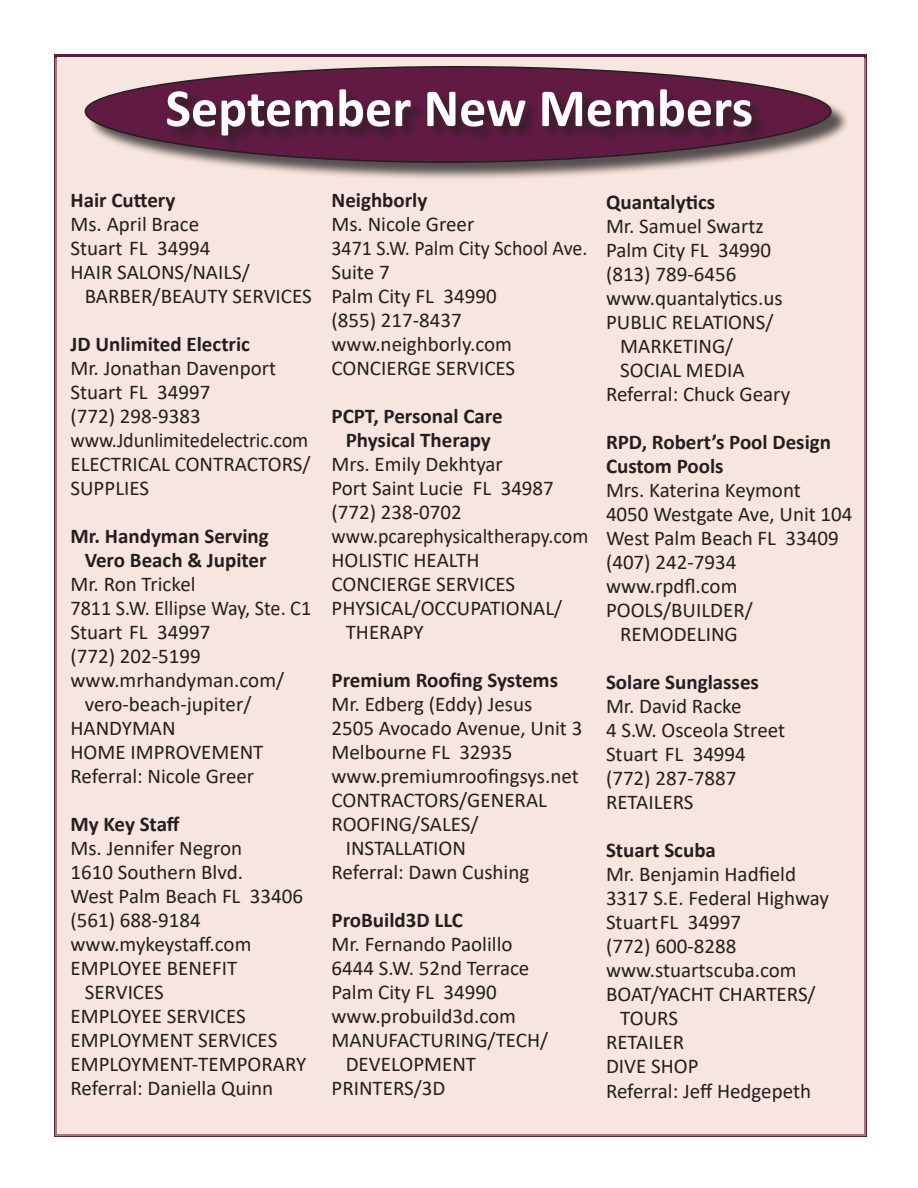
<style>
.page{position:relative;width:918px;height:1188px;background:#fff}
.page>*{position:absolute;margin:0;border:0;box-sizing:border-box;transform-origin:0 0}
.t1{font:700 54px "Calibri";color:#fff}
.t2{font:21px/24px "Calibri";color:#231f20}
.t3{font:700 21px/24px "Calibri";color:#231f20;text-align:center}
.t4{font:21px "Calibri";color:#231f20;scale:.95 1}
.t5{font:21px "Calibri";color:#231f20;scale:.96 1}
</style>
<div class="page">
<div style="left:56px;top:58px;width:810px;height:1078px;background:#f7e6df"></div>
<div style="left:87px;top:68px;width:763px;height:114px;background:#231f20;opacity:.75"></div>
<svg style="left:84px;top:66px;width:748px;height:98px"></svg>
<div style="left:167px;top:89px;width:600px;height:62px;background:#231f20;opacity:.75"></div>
<h1 class="t1" style="left:165px;top:89px;width:589px">September New Members</h1>
<p class="t3" style="left:70px;top:188px;width:106px">Hair Cuttery</p>
<p class="t2" style="left:70px;top:213px;width:130px">Ms. April Brace</p>
<p class="t2" style="left:70px;top:237px;width:141px">Stuart FL 34994</p>
<p class="t2" style="left:70px;top:261px;width:181px">HAIR SALONS/NAILS/</p>
<p class="t2" style="left:85px;top:285px;width:229px">BARBER/BEAUTY SERVICES</p>
<p class="t3" style="left:70px;top:334px;width:181px">JD Unlimited Electric</p>
<p class="t2" style="left:70px;top:357px;width:242px">Mr. Jonathan Davenport<br>Stuart FL 34997<br>(772) 298-9383 www.Jdunlimitedelectric.com<br>ELECTRICAL CONTRACTORS/<br>SUPPLIES</p>
<p class="t3" style="left:70px;top:524px;width:200px">Mr. Handyman Serving<br>Vero Beach &amp; Jupiter</p>
<p class="t2" style="left:70px;top:573px;width:127px">Mr. Ron Trickel</p>
<p class="t5" style="left:70px;top:600px;width:252px">7811 S.W. Ellipse Way, Ste. C1</p>
<p class="t2" style="left:70px;top:621px;width:141px">Stuart FL 34997</p>
<p class="t2" style="left:70px;top:645px;width:132px">(772) 202-5199</p>
<p class="t2" style="left:70px;top:669px;width:215px">www.mrhandyman.com/</p>
<p class="t2" style="left:85px;top:693px;width:168px">vero-beach-jupiter/</p>
<p class="t2" style="left:70px;top:717px;width:107px">HANDYMAN</p>
<p class="t2" style="left:70px;top:741px;width:195px">HOME IMPROVEMENT</p>
<p class="t2" style="left:70px;top:765px;width:185px">Referral: Nicole Greer</p>
<p class="t3" style="left:70px;top:812px;width:111px">My Key Staff</p>
<p class="t2" style="left:70px;top:837px;width:173px">Ms. Jennifer Negron</p>
<p class="t2" style="left:70px;top:861px;width:174px">1610 Southern Blvd.</p>
<p class="t2" style="left:70px;top:885px;width:234px">West Palm Beach FL 33406</p>
<p class="t2" style="left:70px;top:909px;width:132px">(561) 688-9184</p>
<p class="t2" style="left:70px;top:932px;width:182px">www.mykeystaff.com</p>
<p class="t2" style="left:70px;top:957px;width:168px">EMPLOYEE BENEFIT</p>
<p class="t2" style="left:85px;top:981px;width:81px">SERVICES</p>
<p class="t2" style="left:70px;top:1005px;width:177px">EMPLOYEE SERVICES</p>
<p class="t2" style="left:70px;top:1029px;width:208px">EMPLOYMENT SERVICES</p>
<p class="t2" style="left:70px;top:1053px;width:237px">EMPLOYMENT-TEMPORARY</p>
<p class="t2" style="left:70px;top:1077px;width:204px">Referral: Daniella Quinn</p>
<p class="t3" style="left:332px;top:188px;width:97px">Neighborly</p>
<p class="t2" style="left:332px;top:214px;width:258px">Ms. Nicole Greer<br>3471 S.W. Palm City School Ave.<br>Suite 7<br>Palm City FL 34990<br>(855) 217-8437 www.neighborly.com<br>CONCIERGE SERVICES</p>
<p class="t3" style="left:332px;top:406px;width:173px">PCPT, Personal Care<br>Physical Therapy</p>
<p class="t2" style="left:332px;top:454px;width:173px">Mrs. Emily Dekhtyar</p>
<p class="t2" style="left:332px;top:478px;width:224px">Port Saint Lucie FL 34987</p>
<p class="t2" style="left:332px;top:502px;width:132px">(772) 238-0702</p>
<p class="t4" style="left:332px;top:528px;width:272px">www.pcarephysicaltherapy.com</p>
<p class="t2" style="left:332px;top:550px;width:149px">HOLISTIC HEALTH</p>
<p class="t2" style="left:332px;top:574px;width:185px">CONCIERGE SERVICES</p>
<p class="t2" style="left:332px;top:598px;width:232px">PHYSICAL/OCCUPATIONAL/</p>
<p class="t2" style="left:346px;top:622px;width:80px">THERAPY</p>
<p class="t3" style="left:332px;top:668px;width:228px">Premium Roofing Systems</p>
<p class="t2" style="left:332px;top:694px;width:202px">Mr. Edberg (Eddy) Jesus</p>
<p class="t2" style="left:332px;top:718px;width:252px">2505 Avocado Avenue, Unit 3</p>
<p class="t2" style="left:332px;top:742px;width:183px">Melbourne FL 32935</p>
<p class="t2" style="left:332px;top:764px;width:249px">www.premiumroofingsys.net</p>
<p class="t2" style="left:332px;top:790px;width:217px">CONTRACTORS/GENERAL</p>
<p class="t2" style="left:332px;top:814px;width:149px">ROOFING/SALES/</p>
<p class="t2" style="left:346px;top:838px;width:122px">INSTALLATION</p>
<p class="t2" style="left:332px;top:862px;width:199px">Referral: Dawn Cushing</p>
<p class="t3" style="left:332px;top:910px;width:133px">ProBuild3D LLC</p>
<p class="t2" style="left:332px;top:934px;width:183px">Mr. Fernando Paolillo</p>
<p class="t2" style="left:332px;top:958px;width:199px">6444 S.W. 52nd Terrace</p>
<p class="t2" style="left:332px;top:982px;width:167px">Palm City FL 34990</p>
<p class="t2" style="left:332px;top:1006px;width:186px">www.probuild3d.com</p>
<p class="t2" style="left:332px;top:1030px;width:218px">MANUFACTURING/TECH/</p>
<p class="t2" style="left:346px;top:1054px;width:132px">DEVELOPMENT</p>
<p class="t2" style="left:332px;top:1078px;width:116px">PRINTERS/3D</p>
<p class="t3" style="left:606px;top:190px;width:111px">Quantalytics</p>
<p class="t2" style="left:606px;top:215px;width:159px">Mr. Samuel Swartz</p>
<p class="t2" style="left:606px;top:239px;width:167px">Palm City FL 34990</p>
<p class="t2" style="left:606px;top:263px;width:132px">(813) 789-6456</p>
<p class="t2" style="left:606px;top:285px;width:178px">www.quantalytics.us</p>
<p class="t2" style="left:606px;top:311px;width:169px">PUBLIC RELATIONS/</p>
<p class="t2" style="left:620px;top:335px;width:115px">MARKETING/</p>
<p class="t2" style="left:620px;top:359px;width:126px">SOCIAL MEDIA</p>
<p class="t2" style="left:606px;top:383px;width:186px">Referral: Chuck Geary</p>
<p class="t3" style="left:606px;top:430px;width:227px;text-align:left">RPD, Robert’s Pool Design<br>Custom Pools</p>
<p class="t2" style="left:606px;top:479px;width:196px">Mrs. Katerina Keymont</p>
<p class="t2" style="left:606px;top:503px;width:248px">4050 Westgate Ave, Unit 104</p>
<p class="t2" style="left:606px;top:527px;width:234px">West Palm Beach FL 33409</p>
<p class="t2" style="left:606px;top:551px;width:132px">(407) 242-7934</p>
<p class="t2" style="left:606px;top:573px;width:133px">www.rpdfl.com</p>
<p class="t2" style="left:606px;top:599px;width:148px">POOLS/BUILDER/</p>
<p class="t2" style="left:620px;top:623px;width:119px">REMODELING</p>
<p class="t3" style="left:606px;top:670px;width:154px">Solare Sunglasses</p>
<p class="t2" style="left:606px;top:695px;width:181px">Mr. David Racke<br>4 S.W. Osceola Street<br>Stuart FL 34994 (772) 287-7887<br>RETAILERS</p>
<p class="t3" style="left:606px;top:840px;width:111px">Stuart Scuba</p>
<p class="t2" style="left:606px;top:861px;width:192px">Mr. Benjamin Hadfield</p>
<p class="t2" style="left:606px;top:887px;width:224px">3317 S.E. Federal Highway</p>
<p class="t2" style="left:606px;top:911px;width:137px">Stuart FL 34997</p>
<p class="t2" style="left:606px;top:935px;width:132px">(772) 600-8288</p>
<p class="t2" style="left:606px;top:959px;width:192px">www.stuartscuba.com</p>
<p class="t2" style="left:606px;top:983px;width:211px">BOAT/YACHT CHARTERS/</p>
<p class="t2" style="left:620px;top:1007px;width:59px">TOURS</p>
<p class="t2" style="left:606px;top:1031px;width:80px">RETAILER</p>
<p class="t2" style="left:606px;top:1055px;width:94px">DIVE SHOP</p>
<p class="t2" style="left:606px;top:1079px;width:207px">Referral: Jeff Hedgepeth</p>
</div>
